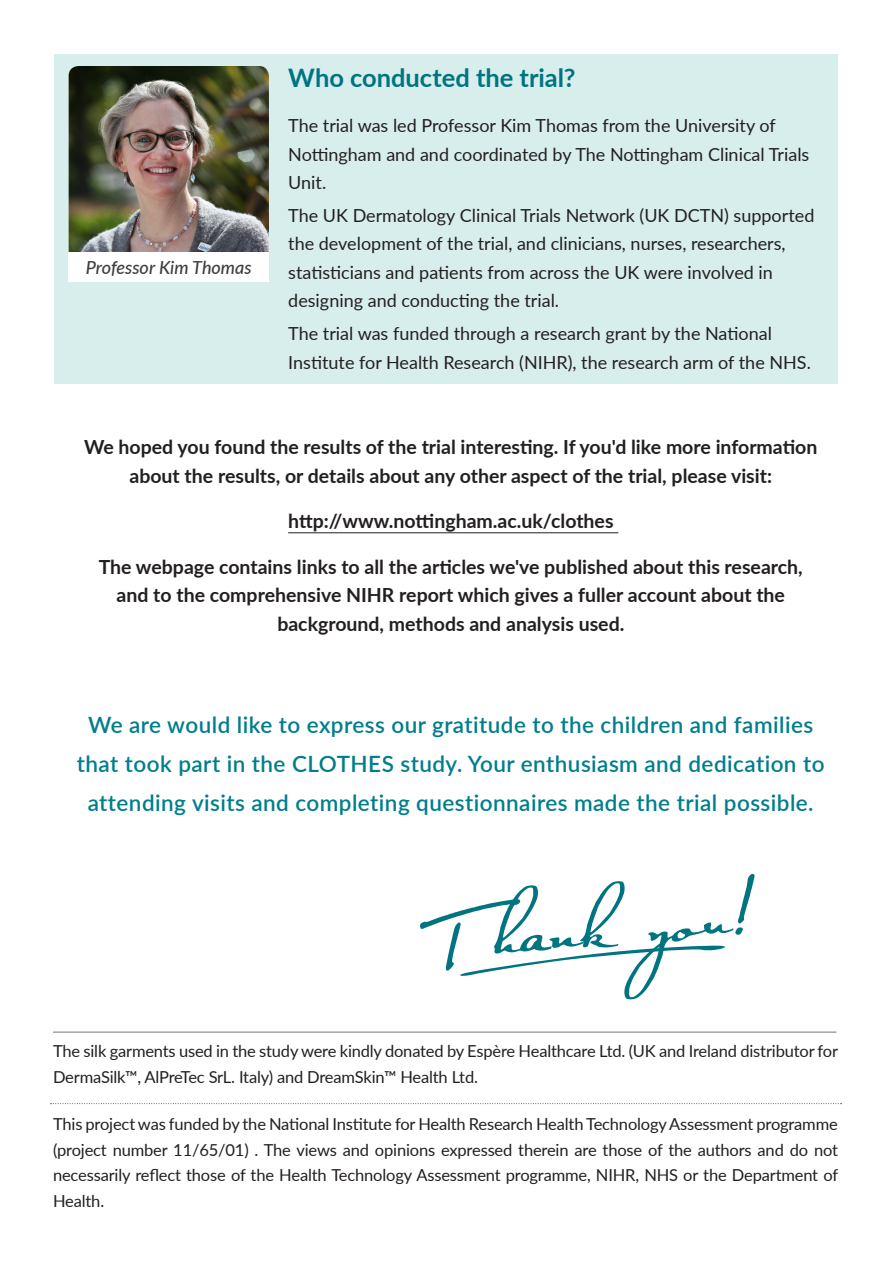
<style>
.page{position:relative;width:893px;height:1263px;background:#fff}
.page>*{position:absolute;margin:0;border:0;box-sizing:border-box;transform-origin:0 0}
.Title___p12{font:700 25.5px "Lato";color:#007480}
.t1{font:600 22.5px/39px "Lato";letter-spacing:.02em;color:#007e8b;text-align:center}
.t2{font:700 19.5px/28.5px "Lato";color:#231f20;text-align:center}
.t3{font:18px/28.5px "Lato";color:#231f20}
.t4{font:italic 500 18px "Lato";color:#3e3e3f}
.t5{font:16.5px/25.5px "Lato";letter-spacing:-.01em;color:#231f20;text-align:justify}
</style>
<div class="page">
<div style="left:55px;top:54px;width:783px;height:330px;background:#d8eeed"></div>
<img style="left:69px;top:66px;width:200px;height:186px">
<svg style="left:69px;top:252px;width:200px;height:29px"></svg>
<svg style="left:51px;top:1103px;width:791px;height:1px"></svg>
<hr style="left:53px;top:1031px;width:783px;height:2px;background:#a3a4a8">
<hr style="left:288px;top:532px;width:330px;height:1px;background:#231f20">
<svg style="left:420px;top:874px;width:335px;height:125px"></svg>
<p class="t4" style="left:86px;top:255px;width:167px">Professor Kim Thomas</p>
<p class="Title___p12" style="left:288px;top:58px;width:289px">Who conducted the trial?</p>
<p class="t3" style="left:288px;top:110px;width:523px">The trial was led Professor Kim Thomas from the University of<br>Nottingham and and coordinated by The Nottingham Clinical Trials<br>Unit.</p>
<p class="t3" style="left:288px;top:200px;width:528px">The UK Dermatology Clinical Trials Network (UK DCTN) supported the development of the trial, and clinicians, nurses, researchers, statisticians and patients from across the UK were involved in designing and conducting the trial.</p>
<p class="t3" style="left:288px;top:318px;width:524px">The trial was funded through a research grant by the National<br>Institute for Health Research (NIHR), the research arm of the NHS.</p>
<p class="t2" style="left:84px;top:432px;width:735px">We hoped you found the results of the trial interesting. If you'd like more information about the results, or details about any other aspect of the trial, please visit:</p>
<p class="t2" style="left:288px;top:506px;width:327px">http://www.nottingham.ac.uk/clothes</p>
<p class="t2" style="left:99px;top:552px;width:706px">The webpage contains links to all the articles we've published about this research, and to the comprehensive NIHR report which gives a fuller account about the background, methods and analysis used.</p>
<p class="t1" style="left:77px;top:704px;width:749px">We are would like to express our gratitude to the children and families that took part in the CLOTHES study. Your enthusiasm and dedication to attending visits and completing questionnaires made the trial possible.</p>
<p class="t5" style="left:53px;top:1038px;width:787px">The silk garments used in the study were kindly donated by Espère Healthcare Ltd. (UK and Ireland distributor for<br>DermaSilk™, AlPreTec SrL. Italy) and DreamSkin™ Health Ltd.</p>
<p class="t5" style="left:53px;top:1111px;width:787px">This project was funded by the National Institute for Health Research Health Technology Assessment programme (project number 11/65/01) . The views and opinions expressed therein are those of the authors and do not necessarily reflect those of the Health Technology Assessment programme, NIHR, NHS or the Department of Health.</p>
</div>
